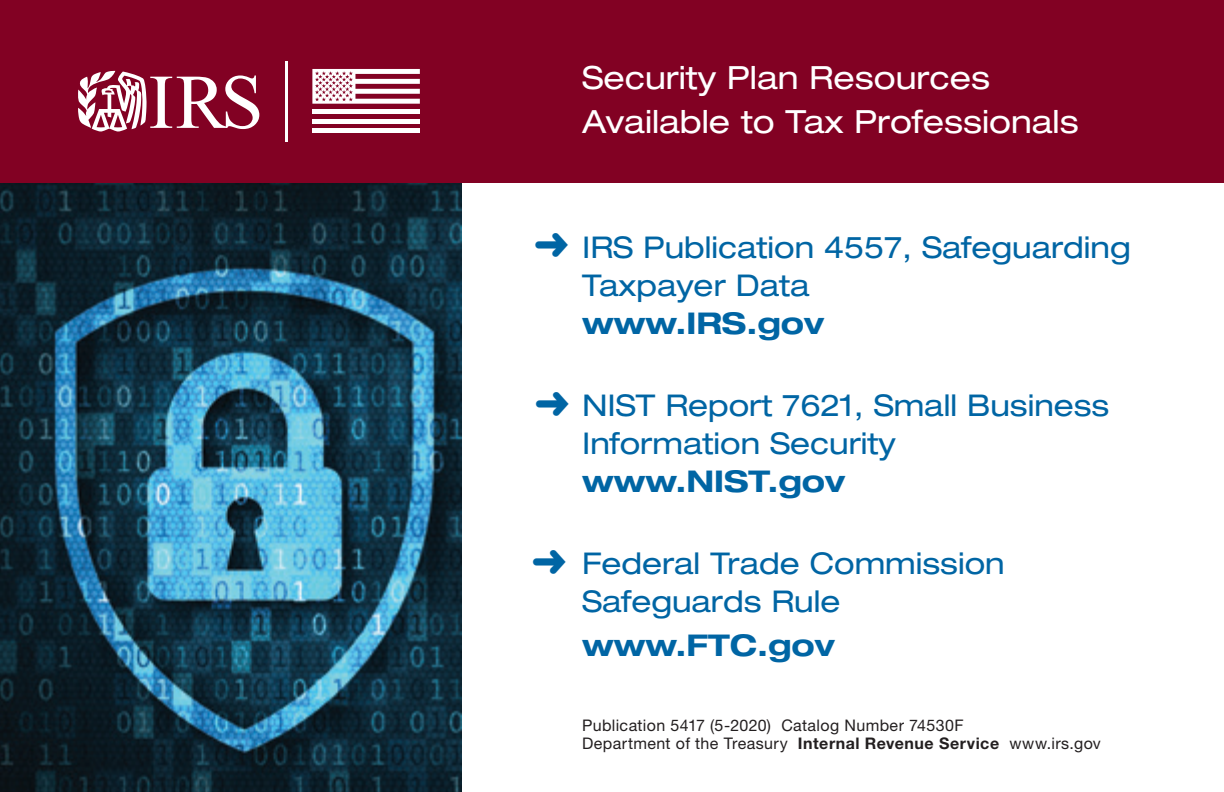
<style>
.page{position:relative;width:1224px;height:792px;background:#fff}
.page>*{position:absolute;margin:0;border:0;box-sizing:border-box;transform-origin:0 0}
.t1{font:expanded 32px/44px "Helvetica Neue LT Std";color:#fff}
.t2{font:expanded 30px/38px "Helvetica Neue LT Std";color:#0065a4}
.t3{font:700 expanded 30px "Helvetica Neue LT Std";color:#0065a4}
.t4{font:16px "Helvetica Neue LT Std";letter-spacing:.025em;color:#231f20}
.s1{font-weight:700}
</style>
<div class="page">
<img style="left:0;top:182px;width:461px;height:610px">
<div style="left:0;top:0;width:1224px;height:182px;background:#820123"></div>
<svg style="left:312px;top:69px;width:108px;height:35px"></svg>
<div style="left:312px;top:109px;width:108px;height:5px;background:#fff"></div>
<div style="left:312px;top:119px;width:108px;height:5px;background:#fff"></div>
<div style="left:312px;top:128px;width:108px;height:5px;background:#fff"></div>
<svg style="left:78px;top:71px;width:181px;height:61px"></svg>
<hr style="left:285px;top:61px;width:2px;height:81px;background:#fff">
<h2 class="t1" style="left:582px;top:55px;width:498px">Security Plan Resources<br>Available to Tax Professionals</h2>
<p class="t2" style="left:582px;top:228px;width:550px;text-indent:-48px">➜ IRS Publication 4557, Safeguarding<br>Taxpayer Data<br><span class="s1">www.IRS.gov</span></p>
<p class="t2" style="left:582px;top:386px;width:529px;text-indent:-47px">➜ NIST Report 7621, Small Business<br>Information Security <span class="s1">www.NIST.gov</span></p>
<p class="t2" style="left:582px;top:544px;width:424px;text-indent:-50px">➜ Federal Trade Commission<br>Safeguards Rule</p>
<p class="t3" style="left:582px;top:626px;width:254px">www.FTC.gov</p>
<p class="t4" style="left:582px;top:716px;width:383px">Publication 5417 (5-2020) Catalog Number 74530F</p>
<p class="t4" style="left:582px;top:734px;width:520px">Department of the Treasury <span class="s1">Internal Revenue Service</span> www.irs.gov</p>
</div>
